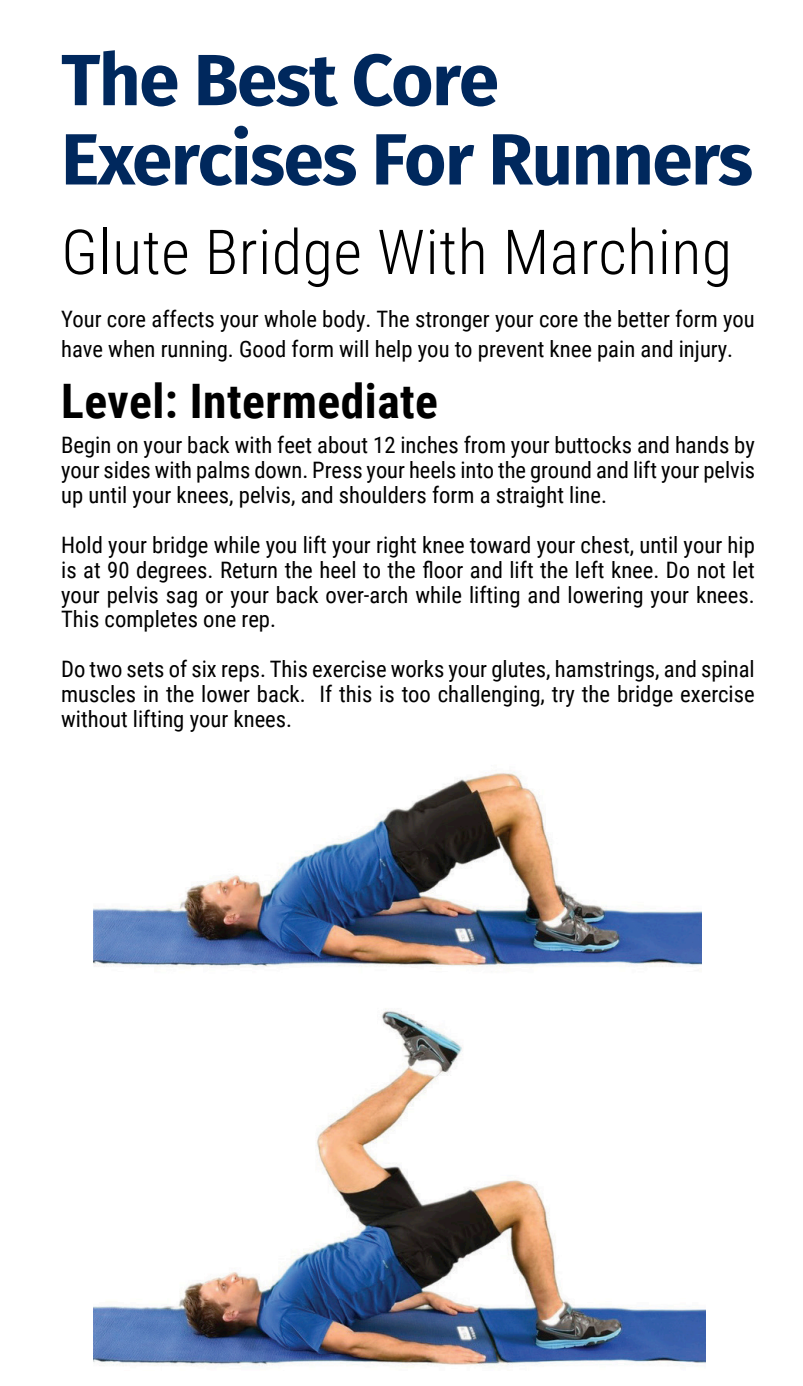
<style>
.page{position:relative;width:803px;height:1386px;background:#fff}
.page>*{position:absolute;margin:0;border:0;box-sizing:border-box;transform-origin:0 0}
.t1{font:700 72.45px/79.3px "Fira Sans";letter-spacing:-.02em;color:#00285d}
.t2{font:300 61.95px "Roboto Condensed";letter-spacing:.01em;color:#000}
.t3{font:700 47.6px "Roboto Condensed";letter-spacing:.01em;color:#000}
.t4{font:22.57px/24.8px "Roboto Condensed";color:#000;text-align:justify}
</style>
<div class="page">
<img style="left:93px;top:772px;width:608px;height:195px">
<img style="left:94px;top:1008px;width:611px;height:358px">
<h1 class="t1" style="left:61px;top:40px;width:693px">The Best Core<br>Exercises For Runners</h1>
<h2 class="t2" style="left:61px;top:209px;width:672px">Glute Bridge With Marching</h2>
<p class="t4" style="left:61px;top:304px;width:695px;line-height:29.4px">Your core affects your whole body. The stronger your core the better form you have when running. Good form will help you to prevent knee pain and injury.</p>
<h3 class="t3" style="left:61px;top:368px;width:378px">Level: Intermediate</h3>
<p class="t4" style="left:61px;top:432px;width:695px">Begin on your back with feet about 12 inches from your buttocks and hands by your sides with palms down. Press your heels into the ground and lift your pelvis up until your knees, pelvis, and shoulders form a straight line.</p>
<p class="t4" style="left:61px;top:531px;width:695px">Hold your bridge while you lift your right knee toward your chest, until your hip is at 90 degrees. Return the heel to the floor and lift the left knee. Do not let your pelvis sag or your back over-arch while lifting and lowering your knees.<br>This completes one rep.</p>
<p class="t4" style="left:61px;top:656px;width:695px">Do two sets of six reps. This exercise works your glutes, hamstrings, and spinal muscles in the lower back. If this is too challenging, try the bridge exercise without lifting your knees.</p>
</div>
